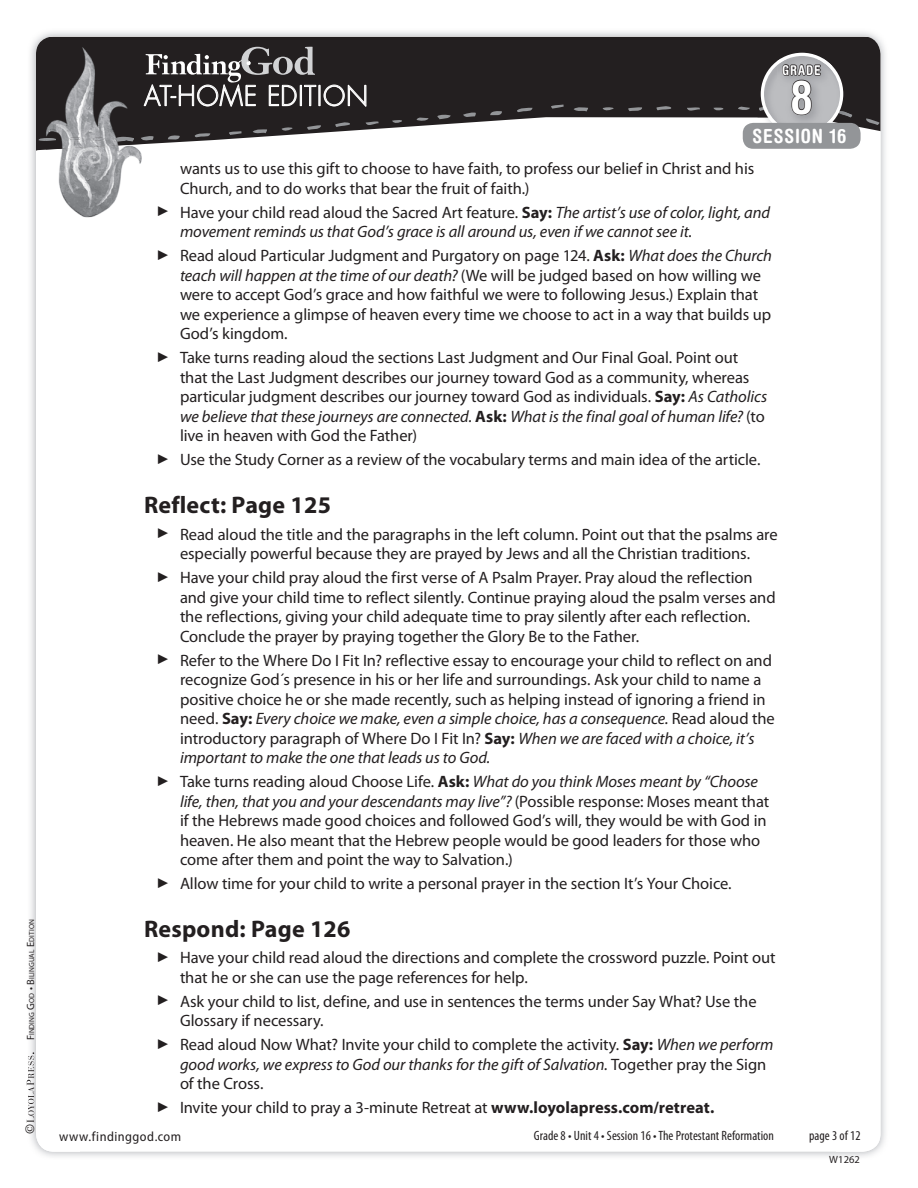
<style>
.page{position:relative;width:918px;height:1188px;background:#fff}
.page>*{position:absolute;margin:0;border:0;box-sizing:border-box;transform-origin:0 0}
.t1{font:700 condensed 46.5px "Helvetica Rounded LT Std";color:#fff}
.t2{font:300 27px "Futura Std";letter-spacing:.035em;color:#fff;scale:.96 1}
.t3{font:700 24px "Myriad Pro";letter-spacing:.01em;color:#231f20}
.t4{font:700 condensed 19.5px "Helvetica Rounded LT Std";letter-spacing:.045em;color:#fff}
.t5{font:16.5px/19.5px "Myriad Pro";letter-spacing:-.005em;color:#231f20}
.t6{font:italic 16.5px/19.5px "Myriad Pro";letter-spacing:-.005em;color:#231f20}
.t7{font:condensed 13.5px "Myriad Pro";letter-spacing:.005em;color:#231f20}
.t8{font:semi-condensed 13.5px "Myriad Pro";letter-spacing:.035em;color:#231f20}
.t9{font:700 condensed 13.5px "Helvetica Rounded LT Std";letter-spacing:.065em;color:#fff}
.t10{font:12px "Janson Text LT Std";color:#231f20}
.t11{font:10.5px "Myriad Pro";letter-spacing:.005em;color:#231f20}
.t12{font:7.35px "Myriad Pro";letter-spacing:.005em;color:#231f20}
.s1{font-size:10.5px}
.s2{font-style:normal}
.s3{font-weight:700;font-style:normal}
.s4{font-weight:700}
.s5{font-style:italic}
</style>
<div class="page">
<img style="left:30px;top:32px;width:855px;height:49px">
<img style="left:30px;top:81px;width:51px;height:1076px">
<img style="left:836px;top:81px;width:50px;height:1076px">
<div style="left:36px;top:36px;width:844px;height:1116px;background:#fff;border-radius:18px"></div>
<svg style="left:36px;top:37px;width:844px;height:114px;fill:#231f20"></svg>
<svg style="left:866px;top:118px;width:13px;height:7px"></svg>
<svg style="left:738px;top:105px;width:12px;height:6px"></svg>
<svg style="left:713px;top:107px;width:10px;height:4px"></svg>
<svg style="left:687px;top:107px;width:13px;height:6px"></svg>
<svg style="left:657px;top:105px;width:14px;height:5px"></svg>
<svg style="left:628px;top:107px;width:14px;height:5px"></svg>
<svg style="left:603px;top:107px;width:11px;height:5px"></svg>
<svg style="left:574px;top:106px;width:14px;height:7px"></svg>
<svg style="left:551px;top:105px;width:13px;height:4px"></svg>
<svg style="left:517px;top:108px;width:16px;height:5px"></svg>
<svg style="left:490px;top:111px;width:12px;height:6px"></svg>
<svg style="left:463px;top:112px;width:13px;height:7px"></svg>
<svg style="left:437px;top:114px;width:14px;height:5px"></svg>
<svg style="left:417px;top:116px;width:12px;height:5px"></svg>
<svg style="left:392px;top:120px;width:10px;height:4px"></svg>
<svg style="left:366px;top:121px;width:13px;height:7px"></svg>
<svg style="left:335px;top:121px;width:15px;height:6px"></svg>
<svg style="left:307px;top:125px;width:14px;height:5px"></svg>
<svg style="left:282px;top:127px;width:11px;height:5px"></svg>
<svg style="left:253px;top:129px;width:14px;height:6px"></svg>
<svg style="left:229px;top:131px;width:13px;height:4px"></svg>
<svg style="left:195px;top:133px;width:15px;height:6px"></svg>
<svg style="left:168px;top:135px;width:12px;height:7px"></svg>
<svg style="left:27px;top:1052px;width:7px;height:71px"></svg>
<svg style="left:144px;top:47px;width:222px;height:60px;background:#4d4a4b"></svg>
<img style="left:757px;top:49px;width:96px;height:74px">
<svg style="left:759px;top:32px;width:93px;height:119px;background:#818082"></svg>
<div style="left:743px;top:123px;width:118px;height:26px;background:#939598;border-radius:10px"></div>
<img style="left:46px;top:150px;width:96px;height:67px">
<img style="left:46px;top:47px;width:96px;height:103px">
<svg style="left:93px;top:137px;width:11px;height:5px"></svg>
<svg style="left:70px;top:137px;width:10px;height:3px"></svg>
<svg style="left:38px;top:138px;width:18px;height:4px"></svg>
<svg style="left:141px;top:135px;width:13px;height:6px"></svg>
<svg style="left:115px;top:136px;width:19px;height:6px"></svg>
<p class="t12" style="left:28px;top:1040px;width:122px;rotate:-90deg"><span class="s1">F</span>INDING <span class="s1">G</span>OD <span class="s1">•</span> <span class="s1">B</span>ILINGUAL <span class="s1">E</span>DITION</p>
<p class="t10" style="left:22px;top:1134px;width:12px;rotate:-90deg">©</p>
<p class="t9" style="left:782px;top:62px;width:40px">GRADE</p>
<h1 class="t1" style="left:790px;top:69px;width:24px">8</h1>
<p class="t4" style="left:753px;top:124px;width:95px">SESSION 16</p>
<p class="t5" style="left:180px;top:159px;width:576px">wants us to use this gift to choose to have faith, to profess our belief in Christ and his<br>Church, and to do works that bear the fruit of faith.)</p>
<p class="t6" style="left:180px;top:203px;width:592px;text-indent:-23px">▶ <span class="s2">Have your child read aloud the Sacred Art feature.</span> <span class="s3">Say:</span> The artist’s use of color, light, and movement reminds us that God’s grace is all around us, even if we cannot see it.</p>
<p class="t5" style="left:180px;top:246px;width:594px;text-indent:-23px">▶ Read aloud Particular Judgment and Purgatory on page 124. <span class="s4">Ask:</span> <span class="s5">What does the Church teach will happen at the time of our death?</span> (We will be judged based on how willing we were to accept God’s grace and how faithful we were to following Jesus.) Explain that we experience a glimpse of heaven every time we choose to act in a way that builds up God’s kingdom.</p>
<p class="t5" style="left:180px;top:348px;width:589px;text-indent:-23px">▶ Take turns reading aloud the sections Last Judgment and Our Final Goal. Point out that the Last Judgment describes our journey toward God as a community, whereas particular judgment describes our journey toward God as individuals. <span class="s4">Say:</span> <span class="s5">As Catholics we believe that these journeys are connected.</span> <span class="s4">Ask:</span> <span class="s5">What is the final goal of human life?</span> (to live in heaven with God the Father)</p>
<p class="t5" style="left:157px;top:450px;width:604px">▶ Use the Study Corner as a review of the vocabulary terms and main idea of the article.</p>
<h3 class="t3" style="left:144px;top:492px;width:189px">Reflect: Page 125</h3>
<p class="t5" style="left:157px;top:525px;width:622px;text-align:center">▶ Read aloud the title and the paragraphs in the left column. Point out that the psalms are especially powerful because they are prayed by Jews and all the Christian traditions.</p>
<p class="t5" style="left:180px;top:568px;width:597px;text-indent:-23px">▶ Have your child pray aloud the first verse of A Psalm Prayer. Pray aloud the reflection and give your child time to reflect silently. Continue praying aloud the psalm verses and the reflections, giving your child adequate time to pray silently after each reflection.<br>Conclude the prayer by praying together the Glory Be to the Father.</p>
<p class="t5" style="left:180px;top:651px;width:596px;text-indent:-23px">▶ Refer to the Where Do I Fit In? reflective essay to encourage your child to reflect on and recognize God´s presence in his or her life and surroundings. Ask your child to name a positive choice he or she made recently, such as helping instead of ignoring a friend in need. <span class="s4">Say:</span> <span class="s5">Every choice we make, even a simple choice, has a consequence.</span> Read aloud the introductory paragraph of Where Do I Fit In? <span class="s4">Say:</span> <span class="s5">When we are faced with a choice, it’s important to make the one that leads us to God.</span></p>
<p class="t5" style="left:180px;top:772px;width:591px;text-indent:-23px">▶ Take turns reading aloud Choose Life. <span class="s4">Ask:</span> <span class="s5">What do you think Moses meant by “Choose life, then, that you and your descendants may live”?</span> (Possible response: Moses meant that if the Hebrews made good choices and followed God’s will, they would be with God in heaven. He also meant that the Hebrew people would be good leaders for those who come after them and point the way to Salvation.)</p>
<p class="t5" style="left:157px;top:874px;width:576px">▶ Allow time for your child to write a personal prayer in the section It’s Your Choice.</p>
<h3 class="t3" style="left:144px;top:916px;width:208px">Respond: Page 126</h3>
<p class="t5" style="left:180px;top:948px;width:597px;text-indent:-23px">▶ Have your child read aloud the directions and complete the crossword puzzle. Point out that he or she can use the page references for help.</p>
<p class="t5" style="left:180px;top:992px;width:578px;text-indent:-23px">▶ Ask your child to list, define, and use in sentences the terms under Say What? Use the<br>Glossary if necessary.</p>
<p class="t5" style="left:180px;top:1035px;width:595px;text-indent:-23px">▶ Read aloud Now What? Invite your child to complete the activity. <span class="s4">Say:</span> <span class="s5">When we perform good works, we express to God our thanks for the gift of Salvation.</span> Together pray the Sign of the Cross.</p>
<p class="t5" style="left:157px;top:1098px;width:558px">▶ Invite your child to pray a 3-minute Retreat at <span class="s4">www.loyolapress.com/retreat.</span></p>
<h2 class="t2" style="left:144px;top:79px;width:235px">AT-HOME EDITION</h2>
<p class="t8" style="left:59px;top:1129px;width:124px">www.findinggod.com</p>
<p class="t7" style="left:534px;top:1128px;width:242px">Grade 8 • Unit 4 • Session 16 • The Protestant Reformation</p>
<p class="t7" style="left:809px;top:1128px;width:53px">page 3 of 12</p>
<p class="t11" style="left:829px;top:1154px;width:32px">W1262</p>
</div>
